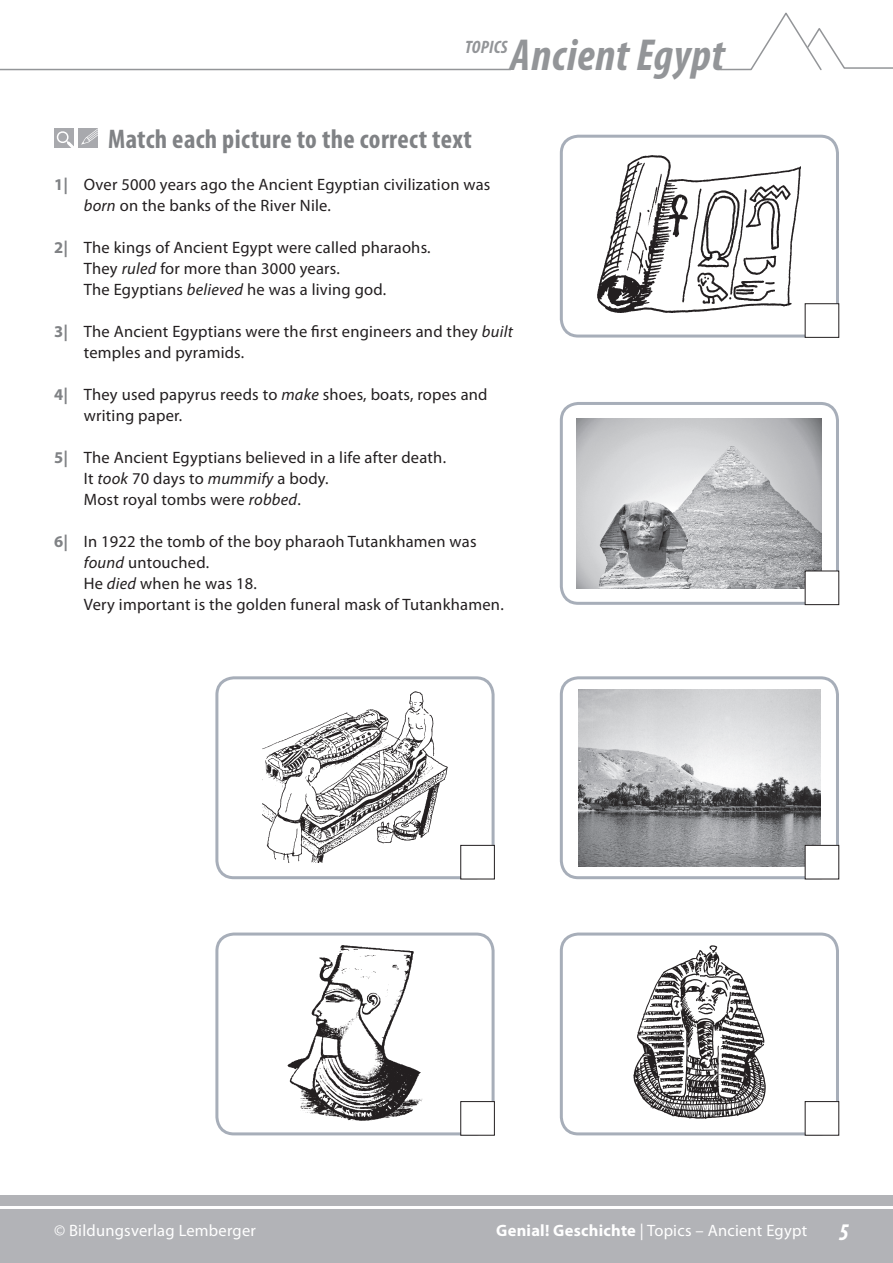
<style>
.page{position:relative;width:893px;height:1263px;background:#fff}
.page>*{position:absolute;margin:0;border:0;box-sizing:border-box;transform-origin:0 0}
.t1{font:italic 700 condensed 45px "Myriad Pro";letter-spacing:.015em;color:#939598}
.t2{font:700 condensed 27px "Myriad Pro";letter-spacing:.015em;color:#808285}
.t3{font:italic 700 condensed 24px "Myriad Pro";color:#fff}
.t4{font:italic 700 condensed 18px "Myriad Pro";letter-spacing:.015em;color:#939598}
.t5{font:16.5px/21px "Myriad Pro";letter-spacing:.015em;color:#231f20}
.t6{font:16.5px "Myriad Pro";letter-spacing:.015em;color:#fff}
.s1{font-weight:700;color:#808285}
.s2{font-style:italic}
.s3{font-weight:700}
</style>
<div class="page">
<svg style="left:720px;top:12px;width:173px;height:59px"></svg>
<div style="left:0;top:1195px;width:893px;height:68px;background:#b2b3b7"></div>
<hr style="left:0;top:1206px;width:893px;height:3px;background:#fff">
<hr style="left:0;top:69px;width:511px;height:1px;background:#939598">
<div style="left:54px;top:128px;width:19px;height:20px;background:#a8a9ad"></div>
<svg style="left:56px;top:131px;width:17px;height:17px"></svg>
<div style="left:78px;top:128px;width:20px;height:20px;background:#a8a9ad"></div>
<svg style="left:81px;top:128px;width:17px;height:17px"></svg>
<img style="left:288px;top:945px;width:134px;height:176px">
<div style="left:215px;top:932px;width:280px;height:203px;border:3px solid #a7aeb9;border-radius:17px"></div>
<div style="left:461px;top:1101px;width:33px;height:34px;background:#fff"></div>
<div style="left:461px;top:1101px;width:34px;height:34px;border:1px solid #231f20"></div>
<div style="left:560px;top:135px;width:279px;height:203px;border:3px solid #a7aeb9;border-radius:17px"></div>
<img style="left:598px;top:155px;width:203px;height:158px">
<div style="left:805px;top:304px;width:34px;height:33px;background:#fff"></div>
<div style="left:805px;top:303px;width:34px;height:35px;border:1px solid #231f20"></div>
<div style="left:560px;top:932px;width:279px;height:203px;border:3px solid #a7aeb9;border-radius:17px"></div>
<img style="left:633px;top:945px;width:133px;height:173px">
<div style="left:805px;top:1101px;width:34px;height:34px;background:#fff"></div>
<img style="left:262px;top:691px;width:186px;height:172px">
<div style="left:215px;top:676px;width:280px;height:203px;border:3px solid #a7aeb9;border-radius:17px"></div>
<div style="left:461px;top:845px;width:33px;height:34px;background:#fff"></div>
<div style="left:461px;top:845px;width:34px;height:34px;border:1px solid #231f20"></div>
<img style="left:577px;top:418px;width:245px;height:171px">
<div style="left:560px;top:402px;width:279px;height:203px;border:3px solid #a7aeb9;border-radius:17px"></div>
<div style="left:805px;top:571px;width:34px;height:34px;background:#fff"></div>
<img style="left:578px;top:689px;width:242px;height:177px">
<div style="left:560px;top:676px;width:279px;height:203px;border:3px solid #a7aeb9;border-radius:17px"></div>
<div style="left:805px;top:845px;width:34px;height:34px;background:#fff"></div>
<h1 class="t1" style="left:510px;top:31px;width:216px">Ancient Egypt</h1>
<p class="t4" style="left:465px;top:37px;width:44px">TOPICS</p>
<h2 class="t2" style="left:108px;top:124px;width:365px">Match each picture to the correct text</h2>
<p class="t5" style="left:84px;top:174px;width:408px;text-indent:-30px"><span class="s1">1|</span> Over 5000 years ago the Ancient Egyptian civilization was <span class="s2">born</span> on the banks of the River Nile.</p>
<p class="t5" style="left:84px;top:237px;width:348px;text-indent:-30px"><span class="s1">2|</span> The kings of Ancient Egypt were called pharaohs.<br>They <span class="s2">ruled</span> for more than 3000 years.<br>The Egyptians <span class="s2">believed</span> he was a living god.</p>
<p class="t5" style="left:84px;top:321px;width:431px;text-indent:-30px"><span class="s1">3|</span> The Ancient Egyptians were the first engineers and they <span class="s2">built </span>temples and pyramids.</p>
<p class="t5" style="left:84px;top:384px;width:405px;text-indent:-30px"><span class="s1">4|</span> They used papyrus reeds to <span class="s2">make</span> shoes, boats, ropes and writing paper.</p>
<p class="t5" style="left:84px;top:447px;width:364px;text-indent:-30px"><span class="s1">5|</span> The Ancient Egyptians believed in a life after death.<br>It <span class="s2">took</span> 70 days to <span class="s2">mummify</span> a body.<br>Most royal tombs were <span class="s2">robbed</span>.</p>
<p class="t5" style="left:84px;top:531px;width:421px;text-indent:-30px"><span class="s1">6|</span> In 1922 the tomb of the boy pharaoh Tutankhamen was <span class="s2">found</span> untouched.<br>He <span class="s2">died</span> when he was 18.<br>Very important is the golden funeral mask of Tutankhamen.</p>
<p class="t6" style="left:54px;top:1221px;width:203px">© Bildungsverlag Lemberger</p>
<p class="t6" style="left:496px;top:1221px;width:312px"><span class="s3">Genial! Geschichte</span> | Topics – Ancient Egypt</p>
<h3 class="t3" style="left:839px;top:1219px;width:12px">5</h3>
</div>
